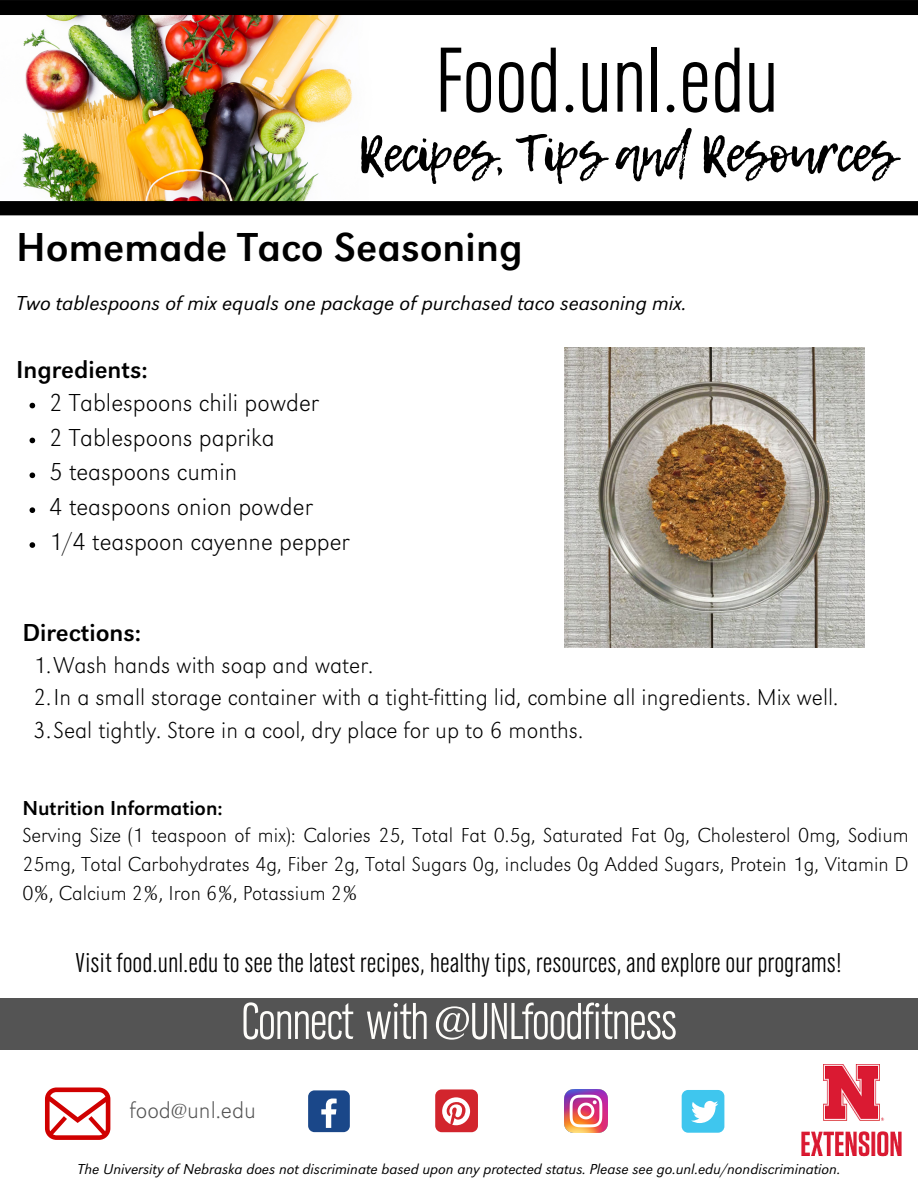
<style>
.page{position:relative;width:918px;height:1188px;background:#fff}
.page>*{position:absolute;margin:0;border:0;box-sizing:border-box;transform-origin:0 0}
.t1{font:300 96px "URW Grotesk Con E";letter-spacing:-.005em;color:#000}
.t2{font:300 54px "URW Grotesk Con E";letter-spacing:-.035em;color:#fefdfa}
.t3{font:51px "Lemon Tuesday";letter-spacing:-.035em;color:#000}
.t4{font:42px "URW Grotesk";color:#000}
.t5{font:300 28.5px "URW Grotesk Con E";color:#000}
.t6{font:300 expanded 25.5px/34.8px "URW Grotesk";color:#000}
.t7{font:25.5px "URW Grotesk";color:#000}
.t8{font:300 expanded 24px/32.7px "URW Grotesk";color:#000}
.t9{font:300 expanded 24px "URW Grotesk";color:#545454}
.t10{font:300 expanded 21px/29.2px "URW Grotesk";color:#000;text-align:justify}
.t11{font:italic 300 21px "URW Grotesk";color:#000}
.t12{font:21px "URW Grotesk";color:#000}
.t13{font:italic 300 15px "URW Grotesk";color:#000}
</style>
<div class="page">
<img style="left:21px;top:15px;width:332px;height:186px">
<div style="left:0;top:201px;width:918px;height:14px;background:#000"></div>
<div style="left:0;top:998px;width:918px;height:52px;background:#545454"></div>
<div style="left:0;top:0;width:918px;height:15px;background:#000"></div>
<img style="left:801px;top:1064px;width:101px;height:93px">
<div style="left:308px;top:1090px;width:42px;height:42px;background:#1a4789;border-radius:6px"></div>
<svg style="left:321px;top:1099px;width:16px;height:29px"></svg>
<div style="left:682px;top:1090px;width:42px;height:43px;background:#3fc6ee;border-radius:6px"></div>
<svg style="left:691px;top:1101px;width:27px;height:22px"></svg>
<div style="left:435px;top:1089px;width:43px;height:43px;background:#d2252d;border-radius:6px"></div>
<svg style="left:442px;top:1097px;width:28px;height:28px"></svg>
<img style="left:564px;top:1090px;width:43px;height:43px">
<svg style="left:45px;top:1088px;width:65px;height:52px"></svg>
<img style="left:564px;top:347px;width:301px;height:301px">
<svg style="left:30px;top:403px;width:5px;height:5px"></svg>
<svg style="left:30px;top:438px;width:5px;height:5px"></svg>
<svg style="left:30px;top:473px;width:5px;height:5px"></svg>
<svg style="left:30px;top:507px;width:5px;height:6px"></svg>
<svg style="left:30px;top:542px;width:5px;height:6px"></svg>
<h1 class="t1" style="left:435px;top:48px;width:346px">Food.unl.edu</h1>
<h3 class="t3" style="left:358px;top:115px;width:540px">Recipes, Tips and Resources</h3>
<h3 class="t4" style="left:16px;top:232px;width:508px">Homemade Taco Seasoning</h3>
<p class="t11" style="left:16px;top:295px;width:672px">Two tablespoons of mix equals one package of purchased taco seasoning mix.</p>
<p class="t7" style="left:16px;top:360px;width:133px">Ingredients:</p>
<p class="t6" style="left:49px;top:388px;width:302px">2 Tablespoons chili powder<br>2 Tablespoons paprika<br>5 teaspoons cumin<br>4 teaspoons onion powder<br>1/4 teaspoon cayenne pepper</p>
<p class="t7" style="left:22px;top:623px;width:120px">Directions:</p>
<p class="t8" style="left:33px;top:651px;width:807px">1.Wash hands with soap and water.<br>2.In a small storage container with a tight-fitting lid, combine all ingredients. Mix well.<br>3.Seal tightly. Store in a cool, dry place for up to 6 months.</p>
<p class="t12" style="left:22px;top:800px;width:202px">Nutrition Information:</p>
<p class="t10" style="left:22px;top:823px;width:888px">Serving Size (1 teaspoon of mix): Calories 25, Total Fat 0.5g, Saturated Fat 0g, Cholesterol 0mg, Sodium 25mg, Total Carbohydrates 4g, Fiber 2g, Total Sugars 0g, includes 0g Added Sugars, Protein 1g, Vitamin D 0%, Calcium 2%, Iron 6%, Potassium 2%</p>
<h3 class="t5" style="left:76px;top:953px;width:768px">Visit food.unl.edu to see the latest recipes, healthy tips, resources, and explore our programs!</h3>
<h2 class="t2" style="left:241px;top:1003px;width:438px">Connect with@UNLfoodfitness</h2>
<p class="t9" style="left:129px;top:1101px;width:128px">food@unl.edu</p>
<p class="t13" style="left:78px;top:1164px;width:764px">The University of Nebraska does not discriminate based upon any protected status. Please see go.unl.edu/nondiscrimination.</p>
</div>
